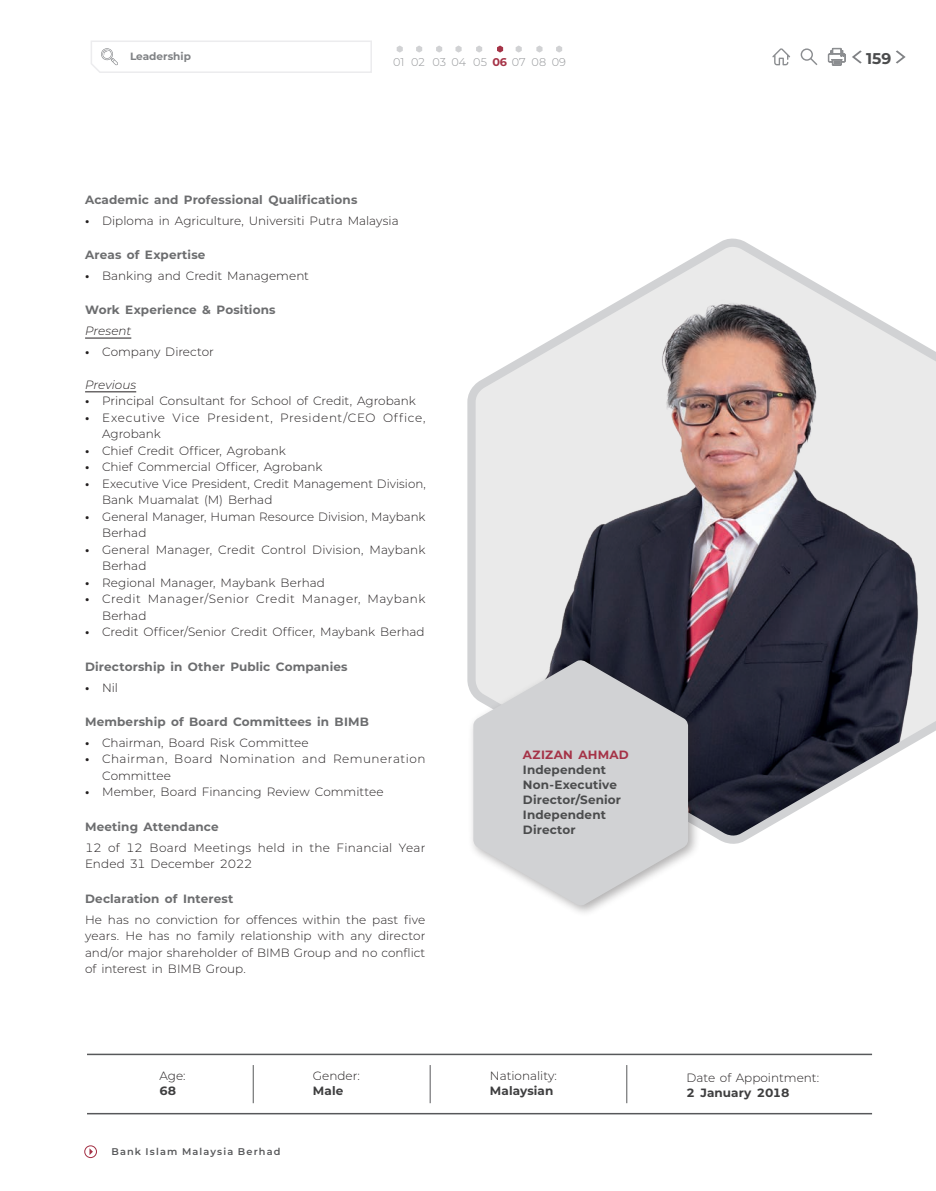
<style>
.page{position:relative;width:936px;height:1191px;background:#fff}
.page>*{position:absolute;margin:0;border:0;box-sizing:border-box;transform-origin:0 0}
.t1{font:700 15.6px "Montserrat";color:#4b4c4d}
.t2{font:300 12px/16.5px "Montserrat";letter-spacing:.005em;color:#231f20}
.t3{font:700 12px "Montserrat";letter-spacing:.01em;color:#6c6d6f}
.t4{font:700 12px/15px "Montserrat";letter-spacing:.01em;color:#4b4c4d}
.t5{font:300 12px/16.5px "Montserrat";letter-spacing:.055em;color:#231f20}
.t6{font:300 12px/16.5px "Montserrat";letter-spacing:.035em;color:#231f20}
.t7{font:300 12px/16.5px "Montserrat";letter-spacing:.04em;color:#231f20}
.t8{font:700 12px "Montserrat";letter-spacing:.005em;color:#3e3e3f}
.t9{font:italic 300 12px "Montserrat";color:#231f20}
.t10{font:700 12px "Montserrat";letter-spacing:.02em;color:#a53347}
.t11{font:300 11.25px "Montserrat";color:#939598}
.t12{font:700 10.5px "Montserrat";color:#808285}
.t13{font:600 9.75px "Montserrat";letter-spacing:.115em;color:#57585a}
.s1{font-weight:700;color:#a53347}
.s2{font-weight:700}
</style>
<div class="page">
<svg style="left:467px;top:238px;width:468px;height:606px"></svg>
<div style="left:467px;top:655px;width:233px;height:263px;background:#231f20;opacity:.35"></div>
<svg style="left:473px;top:659px;width:215px;height:247px;background:#cacbce"></svg>
<hr style="left:85px;top:338px;width:46px;height:1px;background:#231f20">
<hr style="left:85px;top:391px;width:51px;height:1px;background:#231f20">
<hr style="left:430px;top:1065px;width:1px;height:38px;background:#57585a">
<hr style="left:253px;top:1065px;width:1px;height:38px;background:#57585a">
<hr style="left:626px;top:1065px;width:1px;height:38px;background:#57585a">
<hr style="left:87px;top:1053px;width:785px;height:2px;background:#57585a">
<hr style="left:87px;top:1113px;width:785px;height:1px;background:#57585a">
<svg style="left:91px;top:41px;width:281px;height:32px"></svg>
<div style="left:84px;top:1145px;width:13px;height:13px;border:1px solid #a53347;border-radius:50%"></div>
<svg style="left:89px;top:1148px;width:4px;height:7px"></svg>
<svg style="left:852px;top:50px;width:9px;height:14px"></svg>
<svg style="left:896px;top:50px;width:9px;height:14px"></svg>
<svg style="left:772px;top:48px;width:18px;height:17px"></svg>
<svg style="left:808px;top:56px;width:10px;height:9px"></svg>
<div style="left:800px;top:48px;width:12px;height:13px;border:1px solid #8b8d90;border-radius:50%"></div>
<svg style="left:827px;top:48px;width:18px;height:18px"></svg>
<svg style="left:396px;top:45px;width:7px;height:8px"></svg>
<svg style="left:416px;top:45px;width:6px;height:8px"></svg>
<svg style="left:436px;top:45px;width:6px;height:8px"></svg>
<svg style="left:476px;top:45px;width:6px;height:8px"></svg>
<svg style="left:515px;top:45px;width:6px;height:8px"></svg>
<svg style="left:536px;top:45px;width:6px;height:8px"></svg>
<svg style="left:556px;top:45px;width:6px;height:8px"></svg>
<svg style="left:455px;top:45px;width:6px;height:8px"></svg>
<svg style="left:497px;top:45px;width:6px;height:8px"></svg>
<p class="t12" style="left:130px;top:49px;width:62px">Leadership</p>
<p class="t11" style="left:393px;top:54px;width:174px">01 02 03 04 05 <span class="s1">06</span> 07 08 09</p>
<h1 class="t1" style="left:866px;top:47px;width:27px">159</h1>
<p class="t3" style="left:85px;top:191px;width:274px">Academic and Professional Qualifications</p>
<p class="t2" style="left:85px;top:212px;width:315px"><span class="s2">•</span> Diploma in Agriculture, Universiti Putra Malaysia</p>
<p class="t3" style="left:85px;top:246px;width:122px">Areas of Expertise</p>
<p class="t2" style="left:85px;top:267px;width:225px"><span class="s2">•</span> Banking and Credit Management</p>
<p class="t3" style="left:85px;top:301px;width:192px">Work Experience &amp; Positions</p>
<p class="t9" style="left:85px;top:323px;width:48px">Present</p>
<p class="t2" style="left:85px;top:343px;width:130px"><span class="s2">•</span> Company Director</p>
<p class="t9" style="left:85px;top:376px;width:53px">Previous</p>
<p class="t2" style="left:85px;top:392px;width:332px"><span class="s2">•</span> Principal Consultant for School of Credit, Agrobank</p>
<p class="t5" style="left:102px;top:409px;width:325px;text-indent:-17px"><span class="s2">•</span> Executive Vice President, President/CEO Office,<br>Agrobank</p>
<p class="t2" style="left:85px;top:442px;width:202px"><span class="s2">•</span> Chief Credit Officer, Agrobank</p>
<p class="t2" style="left:85px;top:458px;width:239px"><span class="s2">•</span> Chief Commercial Officer, Agrobank</p>
<p class="t2" style="left:102px;top:475px;width:325px;text-indent:-17px"><span class="s2">•</span> Executive Vice President, Credit Management Division,<br>Bank Muamalat (M) Berhad</p>
<p class="t2" style="left:102px;top:508px;width:325px;text-indent:-17px"><span class="s2">•</span> General Manager, Human Resource Division, Maybank<br>Berhad</p>
<p class="t2" style="left:102px;top:541px;width:325px;text-indent:-17px"><span class="s2">•</span> General Manager, Credit Control Division, Maybank<br>Berhad</p>
<p class="t2" style="left:85px;top:574px;width:241px"><span class="s2">•</span> Regional Manager, Maybank Berhad</p>
<p class="t7" style="left:102px;top:590px;width:325px;text-indent:-17px"><span class="s2">•</span> Credit Manager/Senior Credit Manager, Maybank<br>Berhad</p>
<p class="t2" style="left:85px;top:623px;width:341px"><span class="s2">•</span> Credit Officer/Senior Credit Officer, Maybank Berhad</p>
<p class="t3" style="left:85px;top:658px;width:264px">Directorship in Other Public Companies</p>
<p class="t2" style="left:85px;top:679px;width:34px"><span class="s2">•</span> Nil</p>
<p class="t3" style="left:85px;top:713px;width:285px">Membership of Board Committees in BIMB</p>
<p class="t2" style="left:85px;top:734px;width:225px"><span class="s2">•</span> Chairman, Board Risk Committee</p>
<p class="t6" style="left:102px;top:750px;width:325px;text-indent:-17px"><span class="s2">•</span> Chairman, Board Nomination and Remuneration<br>Committee</p>
<p class="t2" style="left:85px;top:783px;width:300px"><span class="s2">•</span> Member, Board Financing Review Committee</p>
<p class="t3" style="left:85px;top:818px;width:135px">Meeting Attendance</p>
<p class="t2" style="left:85px;top:839px;width:342px">12 of 12 Board Meetings held in the Financial Year<br>Ended 31 December 2022</p>
<p class="t3" style="left:85px;top:890px;width:150px">Declaration of Interest</p>
<p class="t2" style="left:85px;top:910px;width:342px;text-align:justify">He has no conviction for offences within the past five years. He has no family relationship with any director and/or major shareholder of BIMB Group and no conflict of interest in BIMB Group.</p>
<p class="t2" style="left:159px;top:1067px;width:28px">Age:</p>
<p class="t8" style="left:159px;top:1082px;width:18px">68</p>
<p class="t13" style="left:111px;top:1144px;width:171px">Bank Islam Malaysia Berhad</p>
<p class="t2" style="left:313px;top:1067px;width:48px">Gender:</p>
<p class="t8" style="left:313px;top:1082px;width:32px">Male</p>
<p class="t10" style="left:523px;top:745px;width:107px">AZIZAN AHMAD</p>
<p class="t4" style="left:523px;top:761px;width:100px">Independent<br>Non-Executive<br>Director/Senior<br>Independent<br>Director</p>
<p class="t2" style="left:490px;top:1067px;width:68px">Nationality:</p>
<p class="t8" style="left:490px;top:1082px;width:65px">Malaysian</p>
<p class="t2" style="left:686px;top:1069px;width:134px">Date of Appointment:</p>
<p class="t8" style="left:686px;top:1084px;width:104px">2 January 2018</p>
</div>
